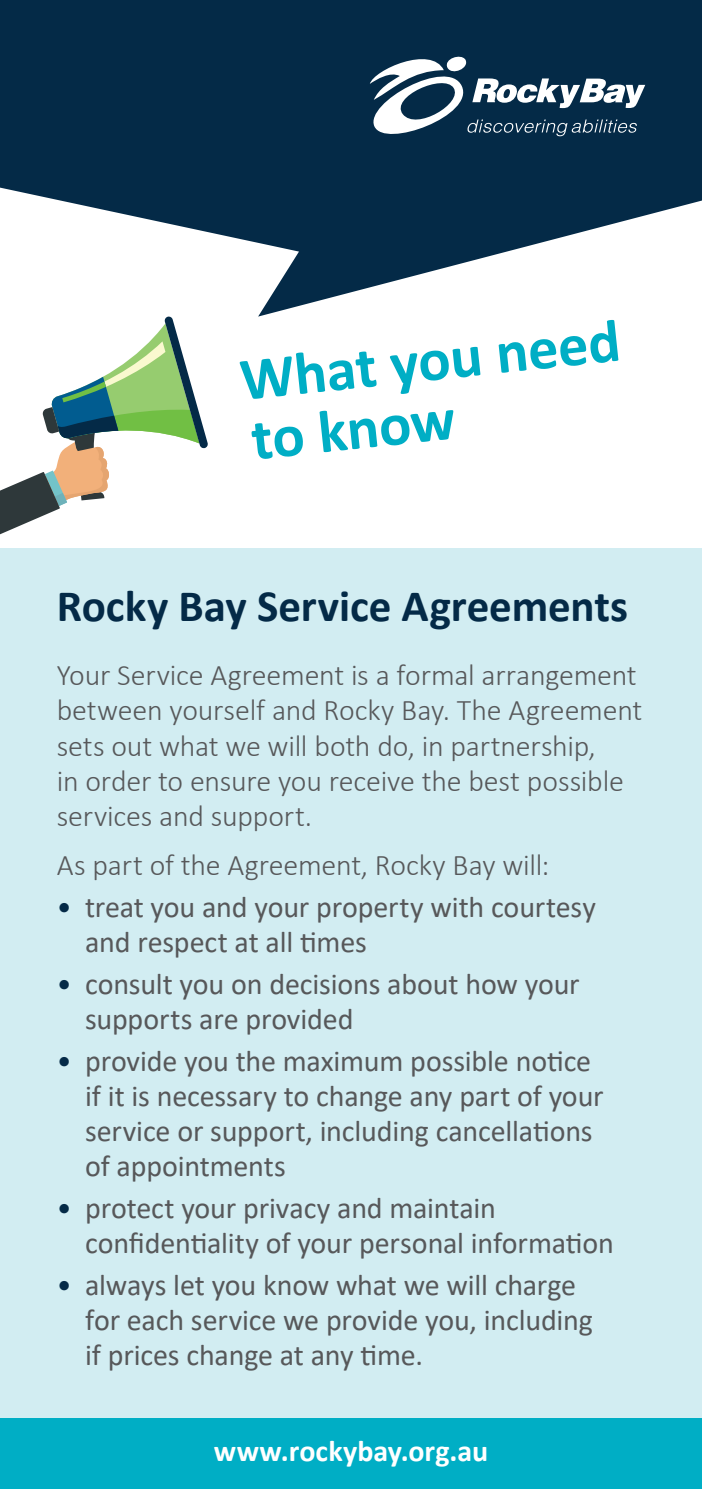
<style>
.page{position:relative;width:702px;height:1489px;background:#fff}
.page>*{position:absolute;margin:0;border:0;box-sizing:border-box;transform-origin:0 0}
.subhead{font:700 60.5px "Calibri";color:#00aec5}
.main_header{font:700 45px "Calibri";color:#042a47}
.t1{font:30px/35px "Calibri";letter-spacing:-.005em;color:#57585a}
.body{font:300 30px/35px "Calibri";letter-spacing:-.01em;color:#57585a}
.t2{font:700 30px "Calibri";color:#fff}
.s1{color:#042a47}
</style>
<div class="page">
<div style="left:0;top:548px;width:702px;height:940px;background:#d2edf2"></div>
<svg style="left:0;top:0;width:702px;height:316px;fill:#042a47"></svg>
<div style="left:0;top:1417px;width:702px;height:71px;background:#00aec5"></div>
<svg style="left:370px;top:57px;width:275px;height:79px"></svg>
<svg style="left:0;top:316px;width:208px;height:219px"></svg>
<p class="subhead" style="left:236px;top:337px;width:383px;rotate:-6deg">What you need</p>
<p class="subhead" style="left:247px;top:397px;width:206px;rotate:-6deg">to know</p>
<p class="main_header" style="left:57px;top:574px;width:573px">Rocky Bay Service Agreements</p>
<p class="body" style="left:57px;top:657px;width:587px">Your Service Agreement is a formal arrangement between yourself and Rocky Bay. The Agreement sets out what we will both do, in partnership,<br>in order to ensure you receive the best possible services and support.</p>
<p class="body" style="left:57px;top:847px;width:494px">As part of the Agreement, Rocky Bay will:</p>
<p class="t1" style="left:85px;top:888px;width:512px;text-indent:-28px"><span class="s1">•</span> treat you and your property with courtesy and respect at all times</p>
<p class="t1" style="left:85px;top:965px;width:496px;text-indent:-28px"><span class="s1">•</span> consult you on decisions about how your supports are provided</p>
<p class="t1" style="left:85px;top:1042px;width:520px;text-indent:-28px"><span class="s1">•</span> provide you the maximum possible notice if it is necessary to change any part of your service or support, including cancellations of appointments</p>
<p class="t1" style="left:85px;top:1189px;width:530px;text-indent:-28px"><span class="s1">•</span> protect your privacy and maintain confidentiality of your personal information</p>
<p class="t1" style="left:85px;top:1266px;width:509px;text-indent:-28px"><span class="s1">•</span> always let you know what we will charge for each service we provide you, including if prices change at any time.</p>
<p class="t2" style="left:214px;top:1429px;width:276px">www.rockybay.org.au</p>
</div>
